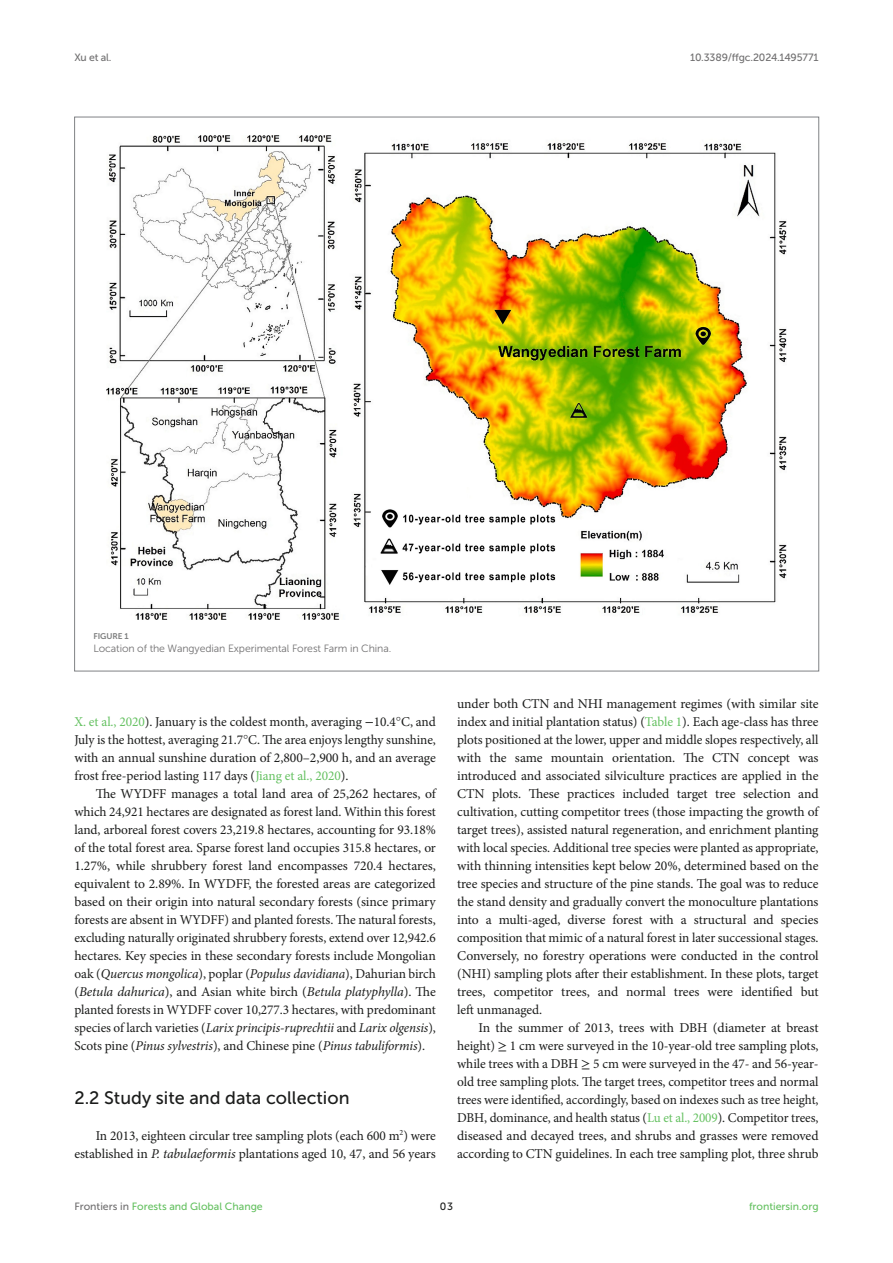
<style>
.page{position:relative;width:893px;height:1263px;background:#fff}
.page>*{position:absolute;margin:0;border:0;box-sizing:border-box;transform-origin:0 0}
.HEAD_2{font:18px "Museo Sans 500";color:#1b1c1b}
.TEXT{font:13.5px/18px "Minion Pro";letter-spacing:-.005em;color:#1b1c1b;text-align:justify}
.FIG_LEG{font:10.5px "Museo Sans 300";letter-spacing:-.01em;color:#706f70}
.t1{font:10.5px "Museo Sans 500";color:#65c161}
.t2{font:10.5px "Museo Sans 500";letter-spacing:-.015em;color:#706f70}
.t3{font:10.5px "Museo Sans 500";color:#1b1c1b}
.FIG_HD{font:8.25px "Museo Sans 700";letter-spacing:-.01em;color:#7e7f7f}
.s1{color:#65c161}
.s2{font-family:"STIX General"}
.s3{font-family:"STIX"}
.s4{font-style:italic}
.s5{color:#706f70}
</style>
<div class="page">
<img style="left:106px;top:136px;width:681px;height:484px">
<p class="t2" style="left:74px;top:51px;width:39px">Xu et al.</p>
<p class="t2" style="left:690px;top:51px;width:130px">10.3389/ffgc.2024.1495771</p>
<p class="FIG_HD" style="left:94px;top:631px;width:37px">FIGURE 1</p>
<p class="FIG_LEG" style="left:94px;top:643px;width:299px">Location of the Wangyedian Experimental Forest Farm in China.</p>
<p class="TEXT" style="left:74px;top:713px;width:363px"><span class="s1">X. et al., 2020</span>). January is the coldest month, averaging <span class="s2">−</span>10.4<span class="s3">°</span>C, and July is the hottest, averaging 21.7<span class="s3">°</span>C. The area enjoys lengthy sunshine, with an annual sunshine duration of 2,800–2,900 h, and an average frost free-period lasting 117 days (<span class="s1">Jiang et al., 2020</span>).</p>
<p class="TEXT" style="left:74px;top:785px;width:363px;text-indent:21px">The WYDFF manages a total land area of 25,262 hectares, of which 24,921 hectares are designated as forest land. Within this forest land, arboreal forest covers 23,219.8 hectares, accounting for 93.18% of the total forest area. Sparse forest land occupies 315.8 hectares, or 1.27%, while shrubbery forest land encompasses 720.4 hectares, equivalent to 2.89%. In WYDFF, the forested areas are categorized based on their origin into natural secondary forests (since primary forests are absent in WYDFF) and planted forests. The natural forests, excluding naturally originated shrubbery forests, extend over 12,942.6 hectares. Key species in these secondary forests include Mongolian oak (<span class="s4">Quercus mongolica</span>), poplar (<span class="s4">Populus davidiana</span>), Dahurian birch (<span class="s4">Betula dahurica</span>), and Asian white birch (<span class="s4">Betula platyphylla</span>). The planted forests in WYDFF cover 10,277.3 hectares, with predominant species of larch varieties (<span class="s4">Larix principis-ruprechtii</span> and <span class="s4">Larix olgensis</span>), Scots pine (<span class="s4">Pinus sylvestris</span>), and Chinese pine (<span class="s4">Pinus tabuliformis</span>).</p>
<p class="HEAD_2" style="left:74px;top:1088px;width:277px">2.2 Study site and data collection</p>
<p class="TEXT" style="left:74px;top:1127px;width:363px;text-align:right">In 2013, eighteen circular tree sampling plots (each 600 m<sup>2</sup>) were established in <span class="s4">P. tabulaeformis</span> plantations aged 10, 47, and 56 years</p>
<p class="TEXT" style="left:457px;top:695px;width:363px">under both CTN and NHI management regimes (with similar site index and initial plantation status) (<span class="s1">Table 1</span>). Each age-class has three plots positioned at the lower, upper and middle slopes respectively, all with the same mountain orientation. The CTN concept was introduced and associated silviculture practices are applied in the CTN plots. These practices included target tree selection and cultivation, cutting competitor trees (those impacting the growth of target trees), assisted natural regeneration, and enrichment planting with local species. Additional tree species were planted as appropriate, with thinning intensities kept below 20%, determined based on the tree species and structure of the pine stands. The goal was to reduce the stand density and gradually convert the monoculture plantations into a multi-aged, diverse forest with a structural and species composition that mimic of a natural forest in later successional stages.<br>Conversely, no forestry operations were conducted in the control (NHI) sampling plots after their establishment. In these plots, target trees, competitor trees, and normal trees were identified but left unmanaged.</p>
<p class="TEXT" style="left:457px;top:1019px;width:363px;text-indent:21px">In the summer of 2013, trees with DBH (diameter at breast height) <span class="s2">≥</span> 1 cm were surveyed in the 10-year-old tree sampling plots, while trees with a DBH <span class="s2">≥</span> 5 cm were surveyed in the 47- and 56-year&shy;old tree sampling plots. The target trees, competitor trees and normal trees were identified, accordingly, based on indexes such as tree height, DBH, dominance, and health status (<span class="s1">Lu et al., 2009</span>). Competitor trees, diseased and decayed trees, and shrubs and grasses were removed according to CTN guidelines. In each tree sampling plot, three shrub</p>
<p class="t1" style="left:74px;top:1200px;width:190px"><span class="s5">Frontiers in</span> Forests and Global Change</p>
<p class="t3" style="left:440px;top:1200px;width:15px">03</p>
<p class="t1" style="left:749px;top:1200px;width:71px">frontiersin.org</p>
</div>
